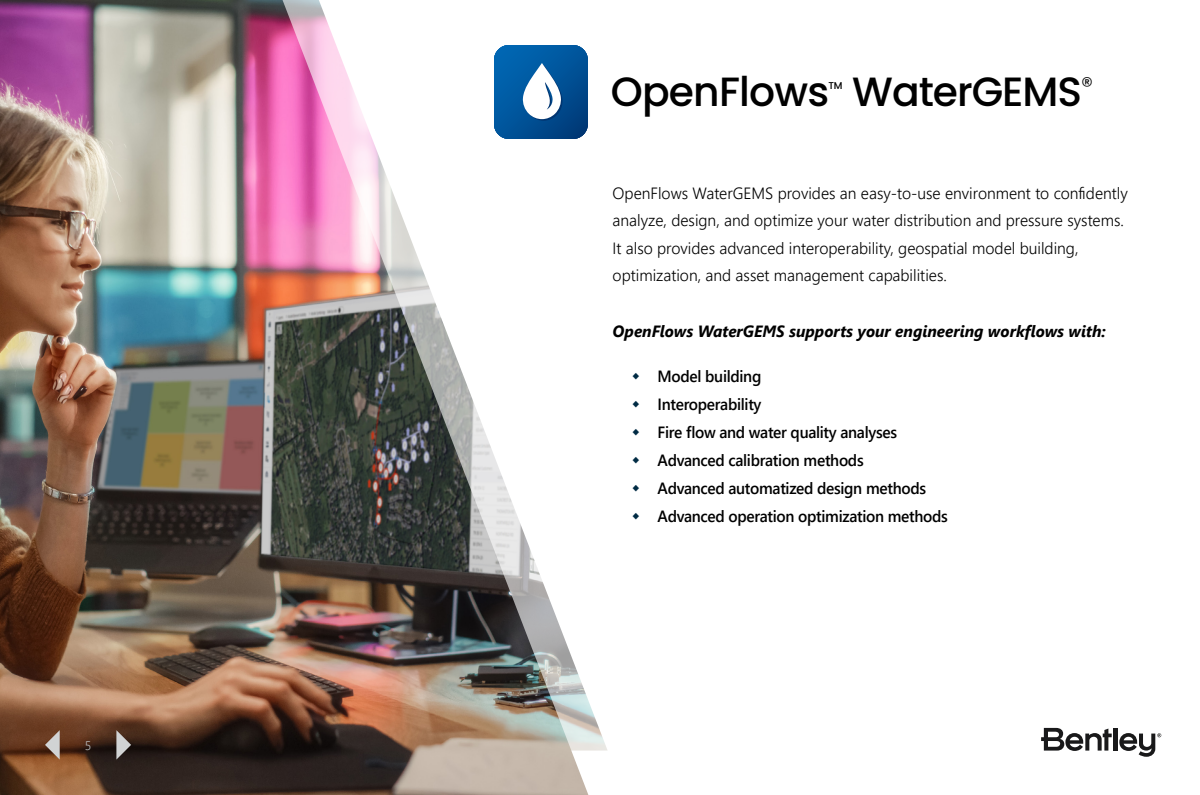
<style>
.page{position:relative;width:1200px;height:795px;background:#fff}
.page>*{position:absolute;margin:0;border:0;box-sizing:border-box;transform-origin:0 0}
.t1{font:500 40.75px "Poppins";letter-spacing:-.02em;color:#000}
.t2{font:300 16.25px/27.5px "Segoe UI";color:#000}
.t3{font:600 16.25px/28px "Segoe UI";letter-spacing:-.02em;color:#000;scale:.95 1}
.t4{font:italic 700 16.25px "Segoe UI";color:#000}
.t5{font:300 12.5px "Segoe UI";color:#bcbec0}
.t6{font:500 9.88px "Poppins";color:#000}
</style>
<div class="page">
<img style="left:0;top:0;width:588px;height:794px">
<svg style="left:1041px;top:727px;width:70px;height:23px"></svg>
<hr style="left:1113px;top:727px;width:4px;height:23px;background:#19191a">
<svg style="left:1119px;top:733px;width:42px;height:23px"></svg>
<svg style="left:494px;top:45px;width:94px;height:94px"></svg>
<svg style="left:116px;top:729px;width:15px;height:30px"></svg>
<svg style="left:45px;top:729px;width:15px;height:30px"></svg>
<p class="t5" style="left:85px;top:732px;width:8px">5</p>
<h1 class="t1" style="left:611px;top:68px;width:220px">OpenFlows</h1>
<p class="t6" style="left:828px;top:80px;width:16px">TM</p>
<h1 class="t1" style="left:852px;top:68px;width:242px">WaterGEMS<sup>®</sup></h1>
<p class="t2" style="left:612px;top:178px;width:517px">OpenFlows WaterGEMS provides an easy-to-use environment to confidently analyze, design, and optimize your water distribution and pressure systems.<br>It also provides advanced interoperability, geospatial model building, optimization, and asset management capabilities.</p>
<p class="t4" style="left:612px;top:315px;width:495px">OpenFlows WaterGEMS supports your engineering workflows with:</p>
<p class="t3" style="left:657px;top:360px;width:307px">Model building<br>Interoperability<br>Fire flow and water quality analyses<br>Advanced calibration methods<br>Advanced automatized design methods<br>Advanced operation optimization methods</p>
</div>
